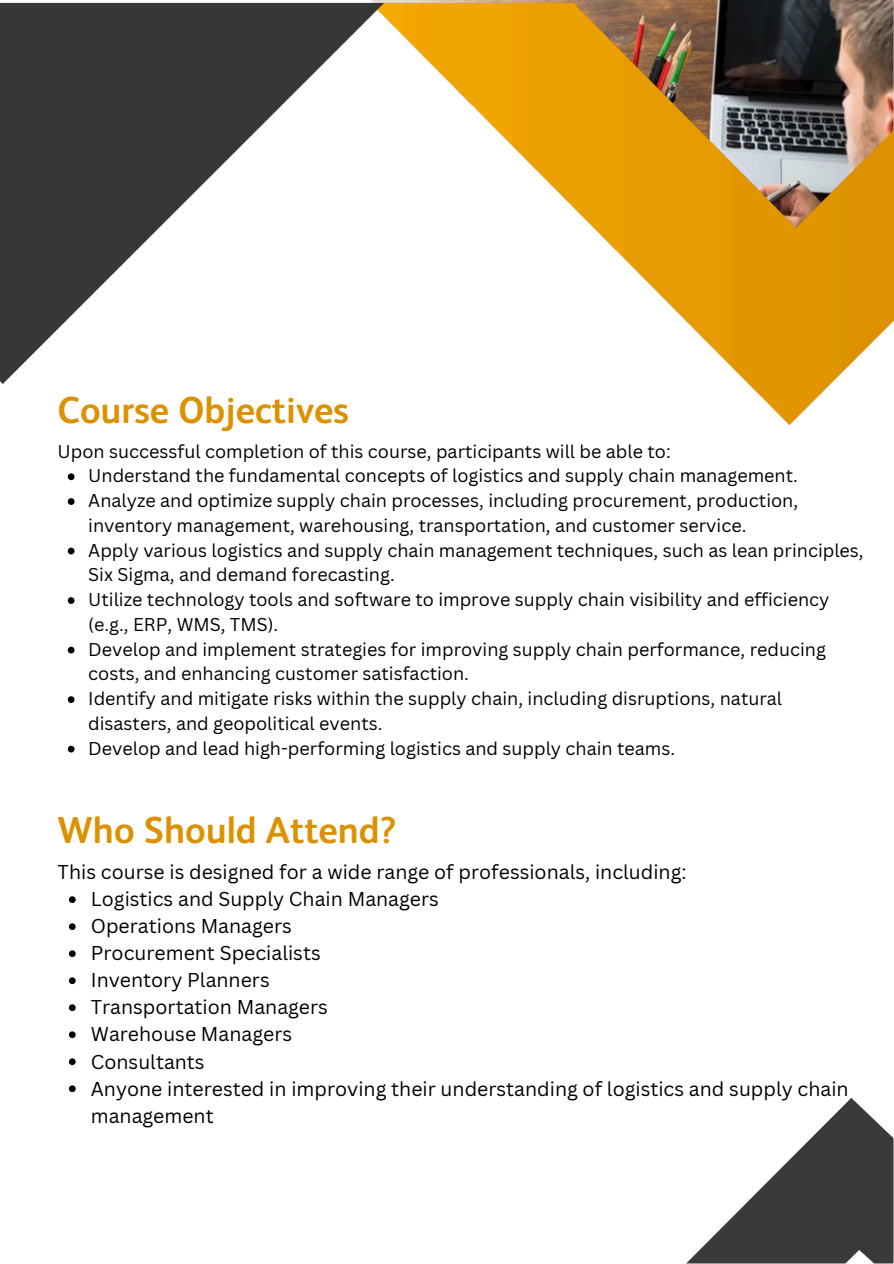
<style>
.page{position:relative;width:894px;height:1264px;background:#fff}
.page>*{position:absolute;margin:0;border:0;box-sizing:border-box;transform-origin:0 0}
.t1{font:700 37.5px "FS Albert Arabic";color:#dc9200}
.t2{font:19.5px/27px "Canva Sans";color:#000}
.t3{font:18px/24.8px "Canva Sans";color:#000}
</style>
<div class="page">
<img style="left:0;top:0;width:893px;height:425px">
<svg style="left:686px;top:1098px;width:207px;height:165px"></svg>
<svg style="left:68px;top:473px;width:6px;height:7px"></svg>
<svg style="left:68px;top:498px;width:6px;height:7px"></svg>
<svg style="left:68px;top:547px;width:6px;height:7px"></svg>
<svg style="left:68px;top:597px;width:6px;height:7px"></svg>
<svg style="left:68px;top:646px;width:6px;height:7px"></svg>
<svg style="left:68px;top:696px;width:6px;height:7px"></svg>
<svg style="left:68px;top:745px;width:6px;height:7px"></svg>
<svg style="left:69px;top:896px;width:7px;height:7px"></svg>
<svg style="left:69px;top:923px;width:7px;height:7px"></svg>
<svg style="left:69px;top:950px;width:7px;height:7px"></svg>
<svg style="left:69px;top:977px;width:7px;height:7px"></svg>
<svg style="left:69px;top:1004px;width:7px;height:7px"></svg>
<svg style="left:69px;top:1031px;width:7px;height:7px"></svg>
<svg style="left:69px;top:1058px;width:7px;height:7px"></svg>
<svg style="left:69px;top:1085px;width:7px;height:7px"></svg>
<p class="t1" style="left:58px;top:388px;width:293px">Course Objectives</p>
<p class="t3" style="left:58px;top:438px;width:614px">Upon successful completion of this course, participants will be able to:</p>
<h1 class="t3" style="left:88px;top:463px;width:711px">Understand the fundamental concepts of logistics and supply chain management.</h1>
<p class="t3" style="left:88px;top:488px;width:711px">Analyze and optimize supply chain processes, including procurement, production, inventory management, warehousing, transportation, and customer service.</p>
<p class="t3" style="left:88px;top:537px;width:776px">Apply various logistics and supply chain management techniques, such as lean principles,<br>Six Sigma, and demand forecasting.</p>
<p class="t3" style="left:88px;top:587px;width:742px">Utilize technology tools and software to improve supply chain visibility and efficiency (e.g., ERP, WMS, TMS).</p>
<p class="t3" style="left:88px;top:636px;width:739px">Develop and implement strategies for improving supply chain performance, reducing costs, and enhancing customer satisfaction.</p>
<p class="t3" style="left:88px;top:686px;width:695px">Identify and mitigate risks within the supply chain, including disruptions, natural disasters, and geopolitical events.</p>
<p class="t3" style="left:88px;top:735px;width:588px">Develop and lead high-performing logistics and supply chain teams.</p>
<p class="t1" style="left:58px;top:808px;width:340px">Who Should Attend?</p>
<h1 class="t2" style="left:58px;top:858px;width:630px">This course is designed for a wide range of professionals, including:</h1>
<p class="t2" style="left:91px;top:885px;width:349px">Logistics and Supply Chain Managers</p>
<p class="t2" style="left:91px;top:912px;width:202px">Operations Managers</p>
<p class="t2" style="left:91px;top:939px;width:231px">Procurement Specialists</p>
<p class="t2" style="left:91px;top:966px;width:180px">Inventory Planners</p>
<p class="t2" style="left:91px;top:993px;width:238px">Transportation Managers</p>
<p class="t2" style="left:91px;top:1020px;width:203px">Warehouse Managers</p>
<p class="t2" style="left:91px;top:1047px;width:115px">Consultants</p>
<p class="t2" style="left:91px;top:1074px;width:759px">Anyone interested in improving their understanding of logistics and supply chain management</p>
</div>
